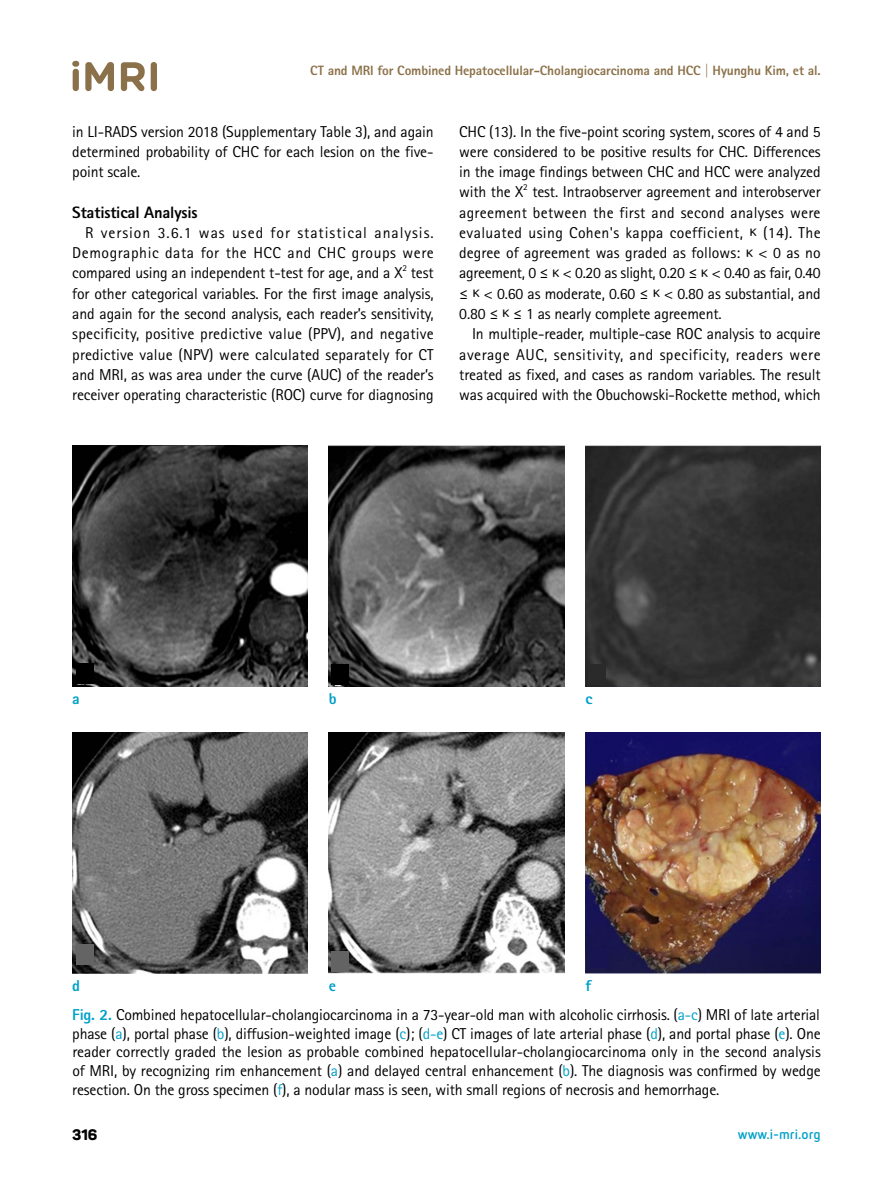
<style>
.page{position:relative;width:893px;height:1191px;background:#fff}
.page>*{position:absolute;margin:0;border:0;box-sizing:border-box;transform-origin:0 0}
.t1{font:800 16.5px "Rotis Sans Serif Std";letter-spacing:-.01em;color:#000}
.t2{font:15.75px/20.2px "Rotis Sans Serif Std";letter-spacing:-.01em;color:#000;text-align:justify}
.t3{font:15.75px "Rotis Sans Serif Std";letter-spacing:.03em;color:#000}
.t4{font:15.75px "Rotis Sans Serif Std";letter-spacing:.025em;color:#000}
.t5{font:15.75px "Rotis Sans Serif Std";letter-spacing:.015em;color:#000}
.t6{font:800 15.75px "Rotis Sans Serif Std";color:#00a0c8}
.t7{font:800 15px "Panton";color:#000}
.t8{font:800 13.5px "Rotis Sans Serif Std";letter-spacing:-.01em;color:#8b7149}
.t9{font:700 13.5px "Netto Pro";color:#00a0c8}
.t10{font:9.15px "Rotis Sans Serif Std";color:#000}
.s1{font-family:"Apple SD Gothic Neo"}
.s2{font-weight:800;color:#00a0c8}
.s3{color:#00a0c8}
</style>
<div class="page">
<svg style="left:72px;top:61px;width:7px;height:30px"></svg>
<svg style="left:85px;top:62px;width:29px;height:29px"></svg>
<svg style="left:121px;top:62px;width:24px;height:29px"></svg>
<svg style="left:151px;top:62px;width:6px;height:29px"></svg>
<img style="left:72px;top:445px;width:236px;height:241px">
<div style="left:76px;top:663px;width:17px;height:21px;background:#000"></div>
<img style="left:329px;top:445px;width:235px;height:241px">
<div style="left:332px;top:664px;width:17px;height:21px;background:#000"></div>
<img style="left:585px;top:445px;width:236px;height:241px">
<div style="left:588px;top:664px;width:17px;height:21px;background:#2a2a2a"></div>
<img style="left:72px;top:732px;width:236px;height:241px">
<div style="left:76px;top:944px;width:17px;height:20px;background:#646464"></div>
<img style="left:329px;top:732px;width:235px;height:241px">
<div style="left:332px;top:951px;width:17px;height:20px;background:#636363"></div>
<img style="left:585px;top:732px;width:236px;height:241px">
<div style="left:592px;top:947px;width:17px;height:20px;background:#181451"></div>
<p class="t8" style="left:310px;top:62px;width:512px">CT and MRI for Combined Hepatocellular-Cholangiocarcinoma and HCC | Hyunghu Kim, et al.</p>
<p class="t2" style="left:72px;top:121px;width:363px">in LI-RADS version 2018 (Supplementary Table 3), and again determined probability of CHC for each lesion on the five&shy;point scale.</p>
<p class="t1" style="left:72px;top:202px;width:127px">Statistical Analysis</p>
<p class="t2" style="left:72px;top:222px;width:363px;text-indent:13px">R version 3.6.1 was used for statistical analysis.<br>Demographic data for the HCC and CHC groups were compared using an independent t-test for age, and a X</p>
<p class="t10" style="left:402px;top:262px;width:6px">2</p>
<p class="t2" style="left:72px;top:263px;width:363px;text-indent:339px">test for other categorical variables. For the first image analysis, and again for the second analysis, each reader’s sensitivity, specificity, positive predictive value (PPV), and negative predictive value (NPV) were calculated separately for CT and MRI, as was area under the curve (AUC) of the reader’s receiver operating characteristic (ROC) curve for diagnosing</p>
<p class="t2" style="left:459px;top:121px;width:363px">CHC (13). In the five-point scoring system, scores of 4 and 5 were considered to be positive results for CHC. Differences in the image findings between CHC and HCC were analyzed with the X</p>
<p class="t10" style="left:523px;top:181px;width:6px">2</p>
<p class="t2" style="left:532px;top:182px;width:290px">test. Intraobserver agreement and interobserver</p>
<p class="t5" style="left:459px;top:203px;width:363px">agreement between the first and second analyses were</p>
<p class="t4" style="left:459px;top:223px;width:363px">evaluated using Cohen's kappa coefficient, <span class="s1">κ</span> (14). The</p>
<p class="t2" style="left:459px;top:243px;width:363px">degree of agreement was graded as follows: <span class="s1">κ</span> &lt; 0 as no</p>
<p class="t2" style="left:459px;top:263px;width:363px">agreement, 0 ≤ <span class="s1">κ</span> &lt; 0.20 as slight, 0.20 ≤ <span class="s1">κ</span> &lt; 0.40 as fair, 0.40</p>
<p class="t2" style="left:459px;top:283px;width:363px">≤ <span class="s1">κ</span> &lt; 0.60 as moderate, 0.60 ≤ <span class="s1">κ</span> &lt; 0.80 as substantial, and</p>
<p class="t2" style="left:459px;top:303px;width:264px">0.80 ≤ <span class="s1">κ</span> ≤ 1 as nearly complete agreement.</p>
<p class="t2" style="left:472px;top:324px;width:350px">In multiple-reader, multiple-case ROC analysis to acquire</p>
<p class="t3" style="left:459px;top:345px;width:363px">average AUC, sensitivity, and specificity, readers were</p>
<p class="t2" style="left:459px;top:364px;width:363px">treated as fixed, and cases as random variables. The result</p>
<p class="t2" style="left:459px;top:384px;width:363px">was acquired with the Obuchowski-Rockette method, which</p>
<p class="t6" style="left:72px;top:689px;width:9px">a</p>
<p class="t6" style="left:329px;top:689px;width:9px">b</p>
<p class="t6" style="left:585px;top:689px;width:8px">c</p>
<p class="t6" style="left:72px;top:975px;width:9px">d</p>
<p class="t6" style="left:329px;top:975px;width:9px">e</p>
<p class="t6" style="left:585px;top:975px;width:7px">f</p>
<p class="t2" style="left:72px;top:1005px;width:750px;line-height:18.8px"><span class="s2">Fig. 2.</span> Combined hepatocellular-cholangiocarcinoma in a 73-year-old man with alcoholic cirrhosis. (<span class="s3">a-c</span>) MRI of late arterial phase (<span class="s3">a</span>), portal phase (<span class="s3">b</span>), diffusion-weighted image (<span class="s3">c</span>); (<span class="s3">d-e</span>) CT images of late arterial phase (<span class="s3">d</span>), and portal phase (<span class="s3">e</span>). One reader correctly graded the lesion as probable combined hepatocellular-cholangiocarcinoma only in the second analysis of MRI, by recognizing rim enhancement (<span class="s3">a</span>) and delayed central enhancement (<span class="s3">b</span>). The diagnosis was confirmed by wedge resection. On the gross specimen (<span class="s3">f</span>), a nodular mass is seen, with small regions of necrosis and hemorrhage.</p>
<p class="t7" style="left:72px;top:1125px;width:27px">316</p>
<p class="t9" style="left:738px;top:1124px;width:84px">www.i-mri.org</p>
</div>
